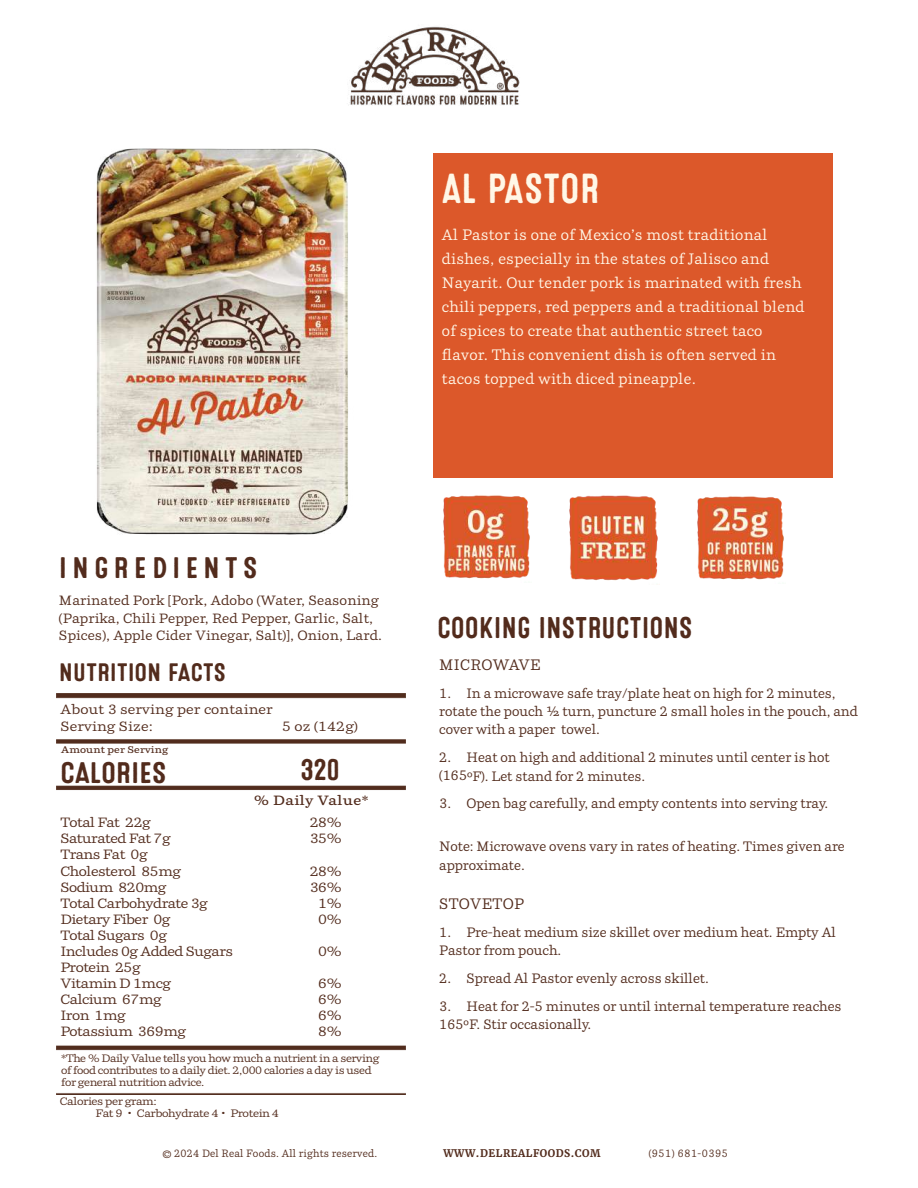
<style>
.page{position:relative;width:918px;height:1188px;background:#fff}
.page>*{position:absolute;margin:0;border:0;box-sizing:border-box;transform-origin:0 0}
.t1{font:42px "Microbrew One";letter-spacing:-.005em;color:#fff7e7}
.t2{font:30px "Microbrew One";color:#522b1c}
.t3{font:29.85px "Microbrew One";letter-spacing:.14em;color:#522b1c;scale:1.09 1}
.t4{font:29.85px "Microbrew One";letter-spacing:-.01em;color:#522b1c;scale:1.09 1}
.t5{font:25.35px "Microbrew One";letter-spacing:-.01em;color:#522b1c;scale:1.08 1}
.t6{font:15px/24px "Parry";letter-spacing:.02em;color:#fff7e7}
.t7{font:15px "Parry";letter-spacing:.02em;color:#522b1c}
.t8{font:13.5px/18.1px "Parry";color:#522b1c}
.t9{font:13.35px/16px "Parry";letter-spacing:-.03em;color:#522b1c;scale:1.11 1}
.t10{font:13.35px/17.7px "Parry";letter-spacing:.01em;color:#522b1c;scale:1.05 1}
.t11{font:13.35px/17.7px "Parry";letter-spacing:.01em;color:#522b1c;scale:1.11 1}
.t12{font:600 13.35px "Parry";letter-spacing:.03em;color:#522b1c;scale:1.11 1}
.t13{font:10.65px/12px "Parry";letter-spacing:-.03em;color:#522b1c;scale:1.08 1}
.t14{font:10.65px/12px "Parry";letter-spacing:-.03em;color:#522b1c;scale:1.11 1}
.t15{font:10.5px "Parry";letter-spacing:.02em;color:#522b1c}
.t16{font:700 10.5px "Merriweather";letter-spacing:.05em;color:#522b1c}
.t17{font:10.5px "Parry";letter-spacing:.05em;color:#522b1c}
.t18{font:600 9.6px "Parry";letter-spacing:.01em;color:#522b1c;scale:1.11 1}
.s1{font-family:"Koz Go Pr 6 N"}
.s2{font-size:12px}
</style>
<div class="page">
<img style="left:96px;top:148px;width:252px;height:387px">
<img style="left:443px;top:495px;width:87px;height:84px">
<img style="left:569px;top:495px;width:89px;height:90px">
<img style="left:697px;top:496px;width:87px;height:84px">
<img style="left:57px;top:693px;width:348px;height:401px">
<div style="left:434px;top:153px;width:399px;height:324px;background:#dc582a"></div>
<img style="left:349px;top:26px;width:171px;height:80px">
<h1 class="t1" style="left:441px;top:165px;width:161px">AL PASTOR</h1>
<p class="t6" style="left:442px;top:222px;width:364px">Al Pastor is one of Mexico’s most traditional dishes, especially in the states of Jalisco and Nayarit. Our tender pork is marinated with fresh chili peppers, red peppers and a traditional blend of spices to create that authentic street taco flavor. This convenient dish is often served in tacos topped with diced pineapple.</p>
<h3 class="t3" style="left:59px;top:551px;width:184px">INGREDIENTS</h3>
<p class="t10" style="left:59px;top:591px;width:309px">Marinated Pork [Pork, Adobo (Water, Seasoning (Paprika, Chili Pepper, Red Pepper, Garlic, Salt,<br>Spices), Apple Cider Vinegar, Salt)], Onion, Lard.</p>
<h3 class="t5" style="left:59px;top:658px;width:156px">NUTRITION FACTS</h3>
<p class="t11" style="left:60px;top:700px;width:193px">About 3 serving per container<br>Serving Size:</p>
<p class="t18" style="left:61px;top:744px;width:98px">Amount per Serving</p>
<p class="t9" style="left:282px;top:718px;width:70px">5 oz (142g)</p>
<h3 class="t4" style="left:60px;top:756px;width:99px">CALORIES</h3>
<h3 class="t3" style="left:300px;top:753px;width:38px">320</h3>
<p class="t9" style="left:60px;top:814px;width:157px">Total Fat 22g<br>Saturated Fat 7g<br>Trans Fat 0g<br>Cholesterol 85mg<br>Sodium 820mg<br>Total Carbohydrate 3g<br>Dietary Fiber 0g<br>Total Sugars 0g<br>Includes 0g Added Sugars<br>Protein 25g<br>Vitamin D 1mcg<br>Calcium 67mg<br>Iron 1mg<br>Potassium 369mg</p>
<p class="t9" style="left:310px;top:814px;width:30px">28%<br>35%</p>
<p class="t12" style="left:254px;top:792px;width:104px">% Daily Value*</p>
<p class="t9" style="left:310px;top:862px;width:30px;text-align:right">28%<br>36%<br>1%<br>0%</p>
<p class="t9" style="left:318px;top:943px;width:23px">0%</p>
<p class="t9" style="left:318px;top:975px;width:23px;text-align:justify">6% 6% 6% 8%</p>
<p class="t13" style="left:61px;top:1052px;width:296px">*The % Daily Value tells you how much a nutrient in a serving of food contributes to a daily diet. 2,000 calories a day is used for general nutrition advice.</p>
<p class="t14" style="left:96px;top:1095px;width:167px;text-indent:-36px">Calories per gram:<br>Fat 9 <span class="s1">・</span> Carbohydrate 4 <span class="s1">・</span> Protein 4</p>
<h2 class="t2" style="left:437px;top:611px;width:257px">COOKING INSTRUCTIONS</h2>
<p class="t7" style="left:439px;top:656px;width:103px">MICROWAVE</p>
<p class="t8" style="left:439px;top:684px;width:420px">1. In a microwave safe tray/plate heat on high for 2 minutes, rotate the pouch ½ turn, puncture 2 small holes in the pouch, and cover with a paper towel.</p>
<p class="t8" style="left:439px;top:748px;width:392px">2. Heat on high and additional 2 minutes until center is hot (165<span class="s2">º</span>F). Let stand for 2 minutes.</p>
<p class="t8" style="left:439px;top:794px;width:391px">3. Open bag carefully, and empty contents into serving tray.</p>
<p class="t8" style="left:439px;top:836px;width:407px;line-height:19.5px">Note: Microwave ovens vary in rates of heating. Times given are approximate.</p>
<p class="t7" style="left:439px;top:895px;width:86px">STOVETOP</p>
<p class="t8" style="left:439px;top:923px;width:398px">1. Pre-heat medium size skillet over medium heat. Empty Al<br>Pastor from pouch.</p>
<p class="t8" style="left:439px;top:969px;width:271px">2. Spread Al Pastor evenly across skillet.</p>
<p class="t8" style="left:439px;top:997px;width:404px">3. Heat for 2-5 minutes or until internal temperature reaches<br>165<span class="s2">º</span>F. Stir occasionally.</p>
<p class="t15" style="left:163px;top:1146px;width:216px">© 2024 Del Real Foods. All rights reserved.</p>
<p class="t16" style="left:443px;top:1146px;width:159px">WWW.DELREALFOODS.COM</p>
<p class="t17" style="left:649px;top:1146px;width:81px">(951) 681-0395</p>
</div>
